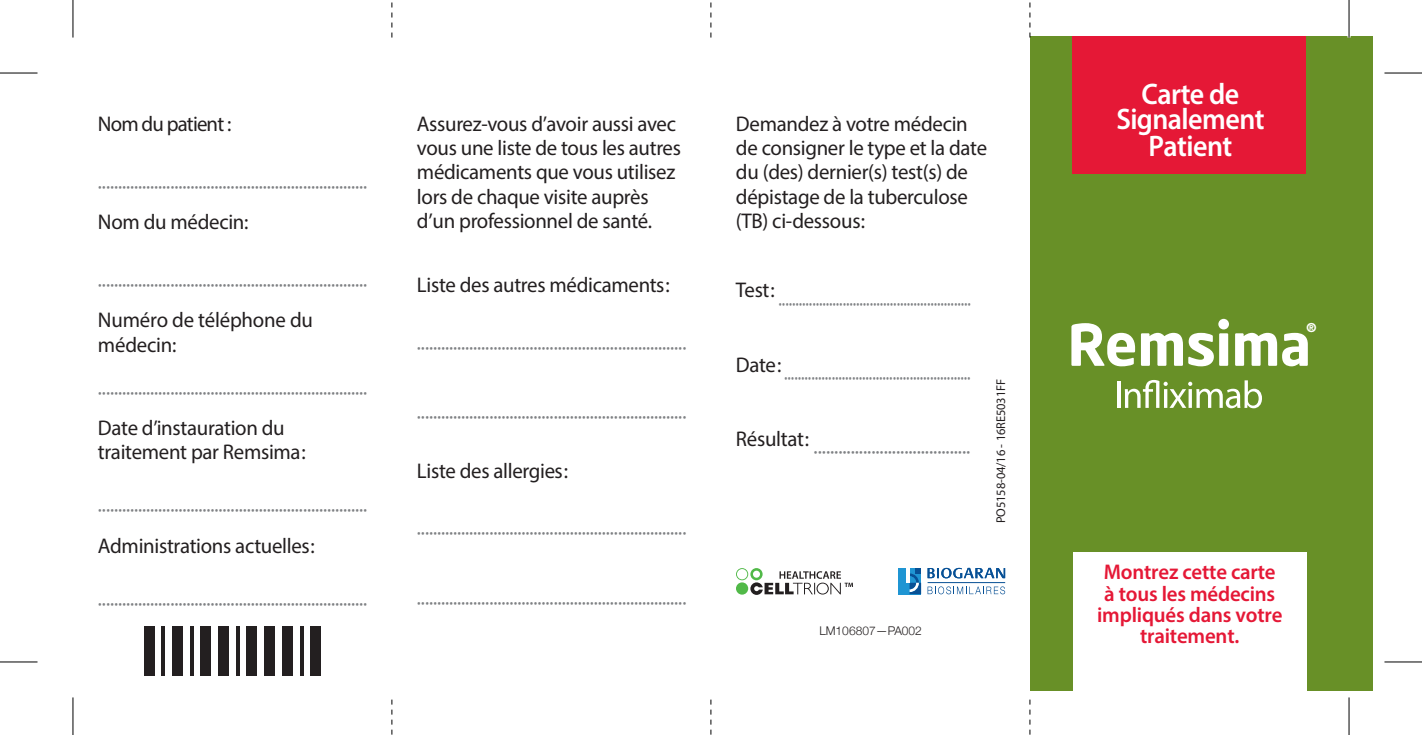
<style>
.page{position:relative;width:1422px;height:735px;background:#fff}
.page>*{position:absolute;margin:0;border:0;box-sizing:border-box;transform-origin:0 0}
.t1{font:600 29.75px/26.2px "Myriad Pro";letter-spacing:-.02em;color:#fff;text-align:center;scale:.94 1}
.t2{font:21.25px "Myriad Pro";color:#808285}
.t3{font:21.25px/24.2px "Myriad Pro";letter-spacing:-.015em;color:#231f20}
.t4{font:21.25px "Myriad Pro";color:#808285;scale:.83 1}
.t5{font:600 21.25px/21.2px "Myriad Pro";letter-spacing:-.01em;color:#e51836;text-align:center}
.t6{font:21.25px "Myriad Pro";letter-spacing:-.04em;color:#231f20}
.t7{font:12.75px "Myriad Pro";letter-spacing:-.01em;color:#231f20}
.t8{font:900 12.5px "Helvetica Neue";color:#fff}
.t9{font:300 12px "Helvetica Neue";color:#231f20}
</style>
<div class="page">
<hr style="left:190px;top:626px;width:3px;height:49px;background:#231f20">
<hr style="left:236px;top:626px;width:3px;height:49px;background:#231f20">
<hr style="left:300px;top:626px;width:3px;height:49px;background:#231f20">
<hr style="left:162px;top:626px;width:3px;height:49px;background:#231f20">
<div style="left:200px;top:626px;width:11px;height:49px;background:#231f20"></div>
<div style="left:247px;top:626px;width:10px;height:49px;background:#231f20"></div>
<div style="left:282px;top:626px;width:11px;height:49px;background:#231f20"></div>
<div style="left:172px;top:626px;width:11px;height:49px;background:#231f20"></div>
<div style="left:144px;top:626px;width:10px;height:49px;background:#231f20"></div>
<div style="left:218px;top:626px;width:11px;height:49px;background:#231f20"></div>
<div style="left:264px;top:626px;width:11px;height:49px;background:#231f20"></div>
<div style="left:310px;top:626px;width:11px;height:49px;background:#231f20"></div>
<div style="left:1030px;top:36px;width:342px;height:654px;background:#689027"></div>
<div style="left:1072px;top:36px;width:234px;height:138px;background:#e51836"></div>
<div style="left:1072px;top:552px;width:234px;height:138px;background:#fff"></div>
<svg style="left:1235px;top:332px;width:72px;height:34px"></svg>
<svg style="left:1071px;top:323px;width:64px;height:43px"></svg>
<svg style="left:1141px;top:332px;width:72px;height:34px"></svg>
<div style="left:1219px;top:333px;width:9px;height:32px;background:#fff"></div>
<div style="left:1218px;top:318px;width:11px;height:11px;background:#fff;border-radius:50%"></div>
<svg style="left:1117px;top:381px;width:3px;height:26px"></svg>
<svg style="left:1124px;top:380px;width:138px;height:28px"></svg>
<svg style="left:736px;top:568px;width:117px;height:26px"></svg>
<hr style="left:1347px;top:0;width:3px;height:38px;background:#fff">
<hr style="left:0;top:73px;width:38px;height:1px;background:#000">
<hr style="left:1384px;top:73px;width:37px;height:1px;background:#000">
<hr style="left:0;top:661px;width:38px;height:1px;background:#000">
<hr style="left:1384px;top:661px;width:37px;height:1px;background:#000">
<hr style="left:73px;top:0;width:1px;height:38px;background:#000">
<hr style="left:73px;top:697px;width:1px;height:37px;background:#000">
<hr style="left:1348px;top:0;width:1px;height:38px;background:#000">
<hr style="left:1348px;top:697px;width:1px;height:37px;background:#000">
<svg style="left:391px;top:2px;width:1px;height:36px"></svg>
<svg style="left:710px;top:2px;width:1px;height:36px"></svg>
<svg style="left:1029px;top:2px;width:1px;height:36px"></svg>
<svg style="left:391px;top:699px;width:1px;height:35px"></svg>
<svg style="left:710px;top:699px;width:1px;height:35px"></svg>
<svg style="left:1029px;top:699px;width:1px;height:35px"></svg>
<svg style="left:927px;top:567px;width:78px;height:11px"></svg>
<div style="left:898px;top:567px;width:23px;height:26px;background:#1f95d3"></div>
<hr style="left:906px;top:567px;width:3px;height:15px;background:#fff">
<svg style="left:909px;top:567px;width:12px;height:26px"></svg>
<hr style="left:927px;top:581px;width:78px;height:1px;background:#075095">
<svg style="left:927px;top:586px;width:78px;height:8px"></svg>
<p class="t6" style="left:98px;top:110px;width:135px">Nom du patient :</p>
<p class="t2" style="left:98px;top:172px;width:271px">···································································</p>
<p class="t3" style="left:98px;top:210px;width:152px">Nom du médecin:</p>
<p class="t2" style="left:98px;top:271px;width:271px">···································································</p>
<p class="t3" style="left:98px;top:307px;width:216px;line-height:25px">Numéro de téléphone du médecin:</p>
<p class="t2" style="left:98px;top:378px;width:271px">···································································</p>
<p class="t3" style="left:98px;top:415px;width:209px">Date d’instauration du traitement par Remsima:</p>
<p class="t2" style="left:98px;top:495px;width:271px">···································································</p>
<p class="t3" style="left:98px;top:533px;width:218px">Administrations actuelles:</p>
<p class="t2" style="left:98px;top:589px;width:271px">···································································</p>
<p class="t3" style="left:417px;top:111px;width:265px">Assurez-vous d’avoir aussi avec vous une liste de tous les autres médicaments que vous utilisez lors de chaque visite auprès d’un professionnel de santé.</p>
<p class="t3" style="left:417px;top:272px;width:254px">Liste des autres médicaments:</p>
<p class="t2" style="left:417px;top:333px;width:271px">···································································</p>
<p class="t2" style="left:417px;top:403px;width:271px">···································································</p>
<p class="t3" style="left:417px;top:457px;width:153px">Liste des allergies:</p>
<p class="t2" style="left:417px;top:519px;width:271px">···································································</p>
<p class="t2" style="left:417px;top:588px;width:271px">···································································</p>
<p class="t3" style="left:736px;top:111px;width:253px">Demandez à votre médecin de consigner le type et la date du (des) dernier(s) test(s) de dépistage de la tuberculose</p>
<p class="t3" style="left:736px;top:208px;width:131px">(TB) ci-dessous:</p>
<p class="t3" style="left:736px;top:277px;width:40px">Test:</p>
<p class="t4" style="left:778px;top:289px;width:233px">·························································</p>
<p class="t3" style="left:736px;top:351px;width:47px">Date:</p>
<p class="t4" style="left:784px;top:363px;width:226px">·······················································</p>
<p class="t3" style="left:736px;top:426px;width:75px">Résultat:</p>
<p class="t2" style="left:813px;top:438px;width:158px">······································</p>
<p class="t7" style="left:993px;top:523px;width:146px;rotate:-90deg">PO5158-04/16 - 16RE5031FF</p>
<p class="t9" style="left:819px;top:620px;width:104px">LM106807—PA002</p>
<h1 class="t1" style="left:1116px;top:80px;width:159px">Carte de<br>Signalement<br>Patient</h1>
<p class="t8" style="left:1306px;top:320px;width:11px">®</p>
<p class="t5" style="left:1097px;top:560px;width:187px">Montrez cette carte à tous les médecins impliqués dans votre traitement.</p>
</div>
